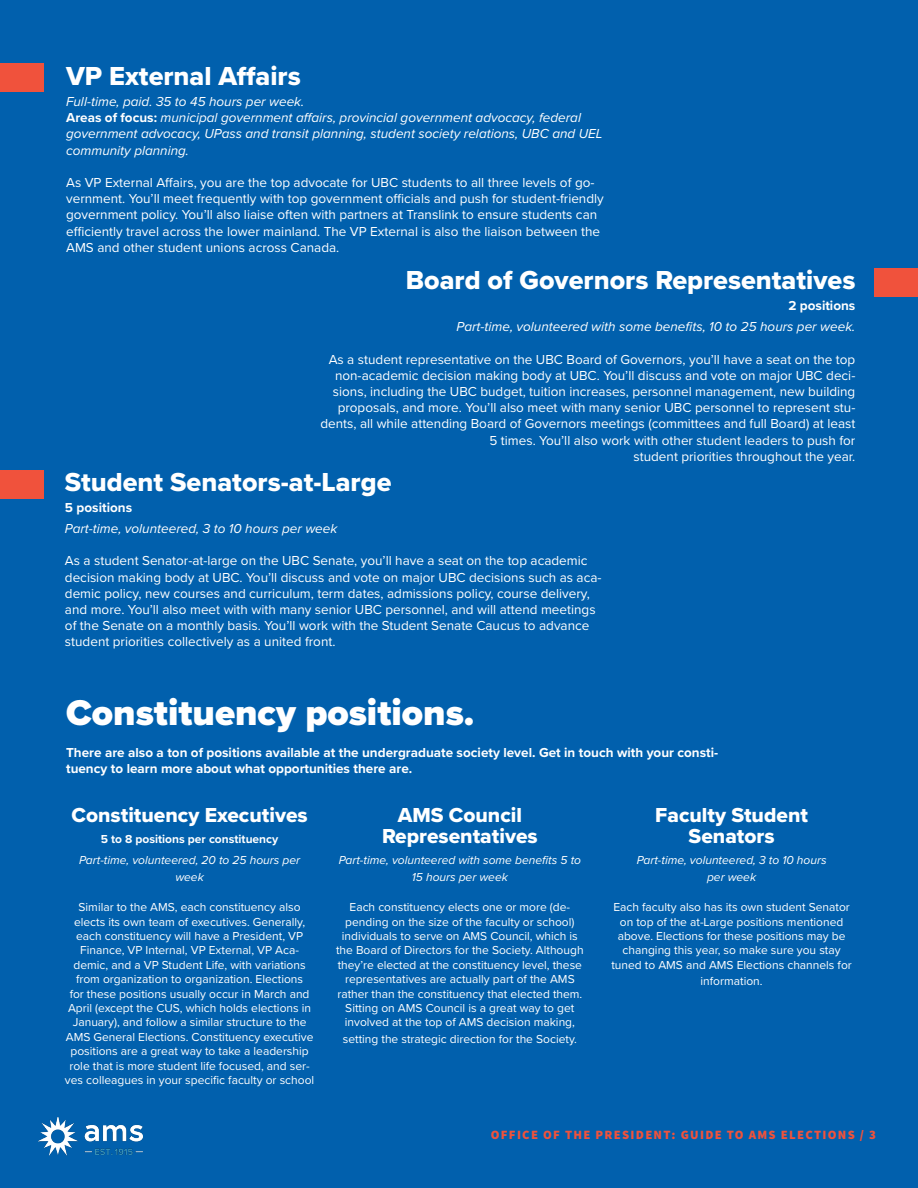
<style>
.page{position:relative;width:918px;height:1188px;background:#0160ad}
.page>*{position:absolute;margin:0;border:0;box-sizing:border-box;transform-origin:0 0}
.Titles{font:900 37.05px "Proxima Nova";color:#fff}
.Body_Text{font:27px "Proxima Nova Extrabld";color:#fff}
.Body_Text-2{font:21px "Proxima Nova Extrabld";color:#fff}
.Body_Text-3{font:13.5px/16.2px "Proxima Nova";color:#fff}
.Body_Text-4{font:italic 13.5px/16.2px "Proxima Nova";color:#fff}
.Body_Text-5{font:700 13.5px/16.2px "Proxima Nova";color:#fff}
.t1{font:900 12.75px "Source Sans Pro";letter-spacing:.1em;color:#f0523c}
.Body_Text-6{font:12px/14.4px "Proxima Nova";color:#fff;text-align:center}
.Body_Text-7{font:italic 12px/16.2px "Proxima Nova";color:#fff;text-align:center}
.Body_Text-8{font:700 12px "Proxima Nova";color:#fff}
.s1{font-weight:700;font-style:normal}
</style>
<div class="page">
<img style="left:39px;top:1117px;width:104px;height:38px">
<div style="left:1px;top:64px;width:43px;height:28px;background:#f0523c"></div>
<div style="left:874px;top:268px;width:44px;height:29px;background:#f0523c"></div>
<div style="left:1px;top:470px;width:43px;height:28px;background:#f0523c"></div>
<p class="Body_Text" style="left:66px;top:56px;width:236px">VP External Affairs</p>
<p class="Body_Text-4" style="left:66px;top:93px;width:240px">Full-time, paid. 35 to 45 hours per week.</p>
<p class="Body_Text-4" style="left:66px;top:109px;width:538px"><span class="s1">Areas of focus:</span> municipal government affairs, provincial government advocacy, federal government advocacy, UPass and transit planning, student society relations, UBC and UEL community planning.</p>
<p class="Body_Text-3" style="left:66px;top:174px;width:539px">As VP External Affairs, you are the top advocate for UBC students to all three levels of go&shy;vernment. You’ll meet frequently with top government officials and push for student-friendly government policy. You’ll also liaise often with partners at Translink to ensure students can efficiently travel across the lower mainland. The VP External is also the liaison between the AMS and other student unions across Canada.</p>
<p class="Body_Text" style="left:406px;top:260px;width:451px">Board of Governors Representatives</p>
<p class="Body_Text-5" style="left:788px;top:297px;width:69px">2 positions</p>
<p class="Body_Text-4" style="left:457px;top:318px;width:400px">Part-time, volunteered with some benefits, 10 to 25 hours per week.</p>
<p class="Body_Text-3" style="left:320px;top:350px;width:536px;text-align:right">As a student representative on the UBC Board of Governors, you’ll have a seat on the top non-academic decision making body at UBC. You’ll discuss and vote on major UBC deci&shy;sions, including the UBC budget, tuition increases, personnel management, new building proposals, and more. You’ll also meet with many senior UBC personnel to represent stu&shy;dents, all while attending Board of Governors meetings (committees and full Board) at least 5 times. You’ll also work with other student leaders to push for</p>
<p class="Body_Text-3" style="left:634px;top:448px;width:223px">student priorities throughout the year.</p>
<p class="Body_Text" style="left:65px;top:462px;width:328px">Student Senators-at-Large</p>
<p class="Body_Text-5" style="left:65px;top:499px;width:69px">5 positions</p>
<p class="Body_Text-4" style="left:65px;top:520px;width:274px">Part-time, volunteered, 3 to 10 hours per week</p>
<p class="Body_Text-3" style="left:65px;top:552px;width:538px">As a student Senator-at-large on the UBC Senate, you’ll have a seat on the top academic decision making body at UBC. You’ll discuss and vote on major UBC decisions such as aca&shy;demic policy, new courses and curriculum, term dates, admissions policy, course delivery, and more. You’ll also meet with with many senior UBC personnel, and will attend meetings of the Senate on a monthly basis. You’ll work with the Student Senate Caucus to advance student priorities collectively as a united front.</p>
<p class="Titles" style="left:66px;top:685px;width:410px">Constituency positions.</p>
<p class="Body_Text-5" style="left:66px;top:744px;width:654px">There are also a ton of positions available at the undergraduate society level. Get in touch with your consti&shy;tuency to learn more about what opportunities there are.</p>
<p class="Body_Text-2" style="left:72px;top:800px;width:238px">Constituency Executives</p>
<p class="Body_Text-8" style="left:101px;top:831px;width:179px">5 to 8 positions per constituency</p>
<p class="Body_Text-7" style="left:79px;top:852px;width:223px">Part-time, volunteered, 20 to 25 hours per week</p>
<p class="Body_Text-6" style="left:65px;top:900px;width:251px">Similar to the AMS, each constituency also elects its own team of executives. Generally, each constituency will have a President, VP Finance, VP Internal, VP External, VP Aca&shy;demic, and a VP Student Life, with variations from organization to organization. Elections<br>for these positions usually occur in March and April (except the CUS, which holds elections in January), and follow a similar structure to the AMS General Elections. Constituency executive positions are a great way to take a leadership role that is more student life focused, and ser&shy;ves colleagues in your specific faculty or school</p>
<p class="Body_Text-2" style="left:398px;top:800px;width:126px">AMS Council</p>
<p class="Body_Text-2" style="left:382px;top:821px;width:157px">Representatives</p>
<p class="Body_Text-7" style="left:339px;top:852px;width:244px">Part-time, volunteered with some benefits 5 to<br>15 hours per week</p>
<p class="Body_Text-6" style="left:336px;top:900px;width:249px">Each constituency elects one or more (de&shy;pending on the size of the faculty or school) individuals to serve on AMS Council, which is the Board of Directors for the Society. Although they’re elected at the constituency level, these representatives are actually part of the AMS rather than the constituency that elected them.<br>Sitting on AMS Council is a great way to get involved at the top of AMS decision making,</p>
<p class="Body_Text-6" style="left:343px;top:1031px;width:236px">setting the strategic direction for the Society.</p>
<p class="Body_Text-2" style="left:655px;top:800px;width:154px">Faculty Student</p>
<p class="Body_Text-2" style="left:689px;top:821px;width:87px">Senators</p>
<p class="Body_Text-7" style="left:637px;top:852px;width:191px">Part-time, volunteered, 3 to 10 hours</p>
<p class="Body_Text-7" style="left:707px;top:868px;width:51px">per week</p>
<p class="Body_Text-6" style="left:611px;top:900px;width:242px">Each faculty also has its own student Senator on top of the at-Large positions mentioned above. Elections for these positions may be changing this year, so make sure you stay tuned to AMS and AMS Elections channels for</p>
<p class="Body_Text-6" style="left:701px;top:973px;width:64px">information.</p>
<p class="t1" style="left:491px;top:1126px;width:387px">OFFICE OF THE PRESIDENT: GUIDE TO AMS ELECTIONS / 3</p>
</div>
